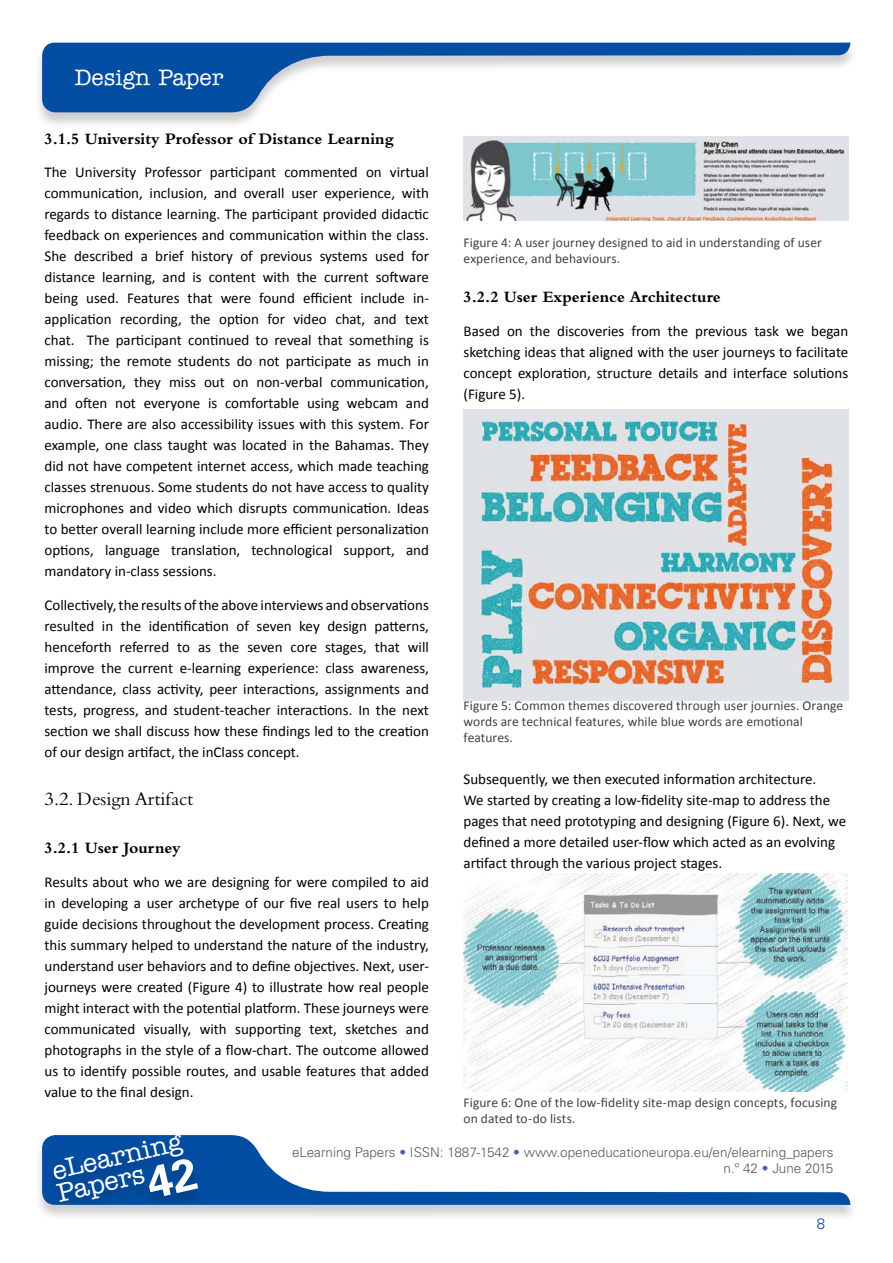
<style>
.page{position:relative;width:893px;height:1263px;background:#fff}
.page>*{position:absolute;margin:0;border:0;box-sizing:border-box;transform-origin:0 0}
.t1{font:500 26.25px/23.1px "American Typewriter Std";color:#fff}
.t2{font:500 22.5px "American Typewriter Std";color:#fff}
.t3{font:19.5px "Bembo Std";color:#000}
.t4{font:700 16.5px "Bembo Std";color:#000}
.t5{font:15px/21px "Calibri";color:#000;text-align:justify}
.t6{font:300 15px "Univers LT Std";color:#034ea2}
.t7{font:13.5px/16.2px "Calibri";letter-spacing:.005em;color:#414042}
.t8{font:300 13.5px/16.2px "Univers LT Std";color:#58595b;text-align:right}
.s1{font-family:"Univers LT Std";font-weight:700;font-size:45px}
.s2{color:#4665af}
</style>
<div class="page">
<div style="left:33px;top:1135px;width:825px;height:87px;background:#000;opacity:.2"></div>
<svg style="left:42px;top:1135px;width:808px;height:70px"></svg>
<div style="left:46px;top:1135px;width:160px;height:70px;background:#024b9c"></div>
<div style="left:33px;top:42px;width:825px;height:87px;background:#000;opacity:.2"></div>
<svg style="left:42px;top:43px;width:808px;height:69px"></svg>
<img style="left:464px;top:137px;width:384px;height:84px">
<img style="left:463px;top:410px;width:385px;height:290px">
<img style="left:463px;top:873px;width:385px;height:218px">
<h2 class="t2" style="left:75px;top:65px;width:150px">Design Paper</h2>
<p class="t4" style="left:44px;top:129px;width:351px">3.1.5 University Professor of Distance Learning</p>
<p class="t5" style="left:44px;top:162px;width:386px">The University Professor participant commented on virtual communication, inclusion, and overall user experience, with regards to distance learning. The participant provided didactic feedback on experiences and communication within the class.<br>She described a brief history of previous systems used for distance learning, and is content with the current software being used. Features that were found efficient include in&shy;application recording, the option for video chat, and text chat. The participant continued to reveal that something is missing; the remote students do not participate as much in conversation, they miss out on non-verbal communication, and often not everyone is comfortable using webcam and audio. There are also accessibility issues with this system. For example, one class taught was located in the Bahamas. They did not have competent internet access, which made teaching classes strenuous. Some students do not have access to quality microphones and video which disrupts communication. Ideas to better overall learning include more efficient personalization options, language translation, technological support, and mandatory in-class sessions.</p>
<p class="t5" style="left:44px;top:595px;width:386px">Collectively, the results of the above interviews and observations resulted in the identification of seven key design patterns, henceforth referred to as the seven core stages, that will improve the current e-learning experience: class awareness, attendance, class activity, peer interactions, assignments and tests, progress, and student-teacher interactions. In the next section we shall discuss how these findings led to the creation of our design artifact, the inClass concept.</p>
<h3 class="t3" style="left:44px;top:788px;width:150px">3.2. Design Artifact</h3>
<p class="t4" style="left:44px;top:839px;width:138px">3.2.1 User Journey</p>
<p class="t5" style="left:44px;top:872px;width:386px">Results about who we are designing for were compiled to aid in developing a user archetype of our five real users to help guide decisions throughout the development process. Creating this summary helped to understand the nature of the industry, understand user behaviors and to define objectives. Next, user&shy;journeys were created (Figure 4) to illustrate how real people might interact with the potential platform. These journeys were communicated visually, with supporting text, sketches and photographs in the style of a flow-chart. The outcome allowed us to identify possible routes, and usable features that added value to the final design.</p>
<p class="t7" style="left:463px;top:234px;width:360px">Figure 4: A user journey designed to aid in understanding of user experience, and behaviours.</p>
<p class="t4" style="left:463px;top:288px;width:259px">3.2.2 User Experience Architecture</p>
<p class="t5" style="left:463px;top:321px;width:386px">Based on the discoveries from the previous task we began sketching ideas that aligned with the user journeys to facilitate concept exploration, structure details and interface solutions (Figure 5).</p>
<p class="t7" style="left:463px;top:697px;width:381px">Figure 5: Common themes discovered through user journies. Orange words are technical features, while blue words are emotional features.</p>
<p class="t5" style="left:463px;top:769px;width:384px;text-align:left">Subsequently, we then executed information architecture.<br>We started by creating a low-fidelity site-map to address the pages that need prototyping and designing (Figure 6). Next, we defined a more detailed user-flow which acted as an evolving artifact through the various project stages.</p>
<p class="t7" style="left:463px;top:1094px;width:375px">Figure 6: One of the low-fidelity site-map design concepts, focusing on dated to-do lists.</p>
<h1 class="t1" style="left:50px;top:1160px;width:141px;rotate:-13deg">eLearning<br>Papers<span class="s1">42</span></h1>
<p class="t8" style="left:292px;top:1144px;width:543px">eLearning Papers <span class="s2">•</span> ISSN: 1887-1542 <span class="s2">•</span> www.openeducationeuropa.eu/en/elearning_papers n.º 42 <span class="s2">•</span> June 2015</p>
<p class="t6" style="left:817px;top:1215px;width:10px">8</p>
</div>
